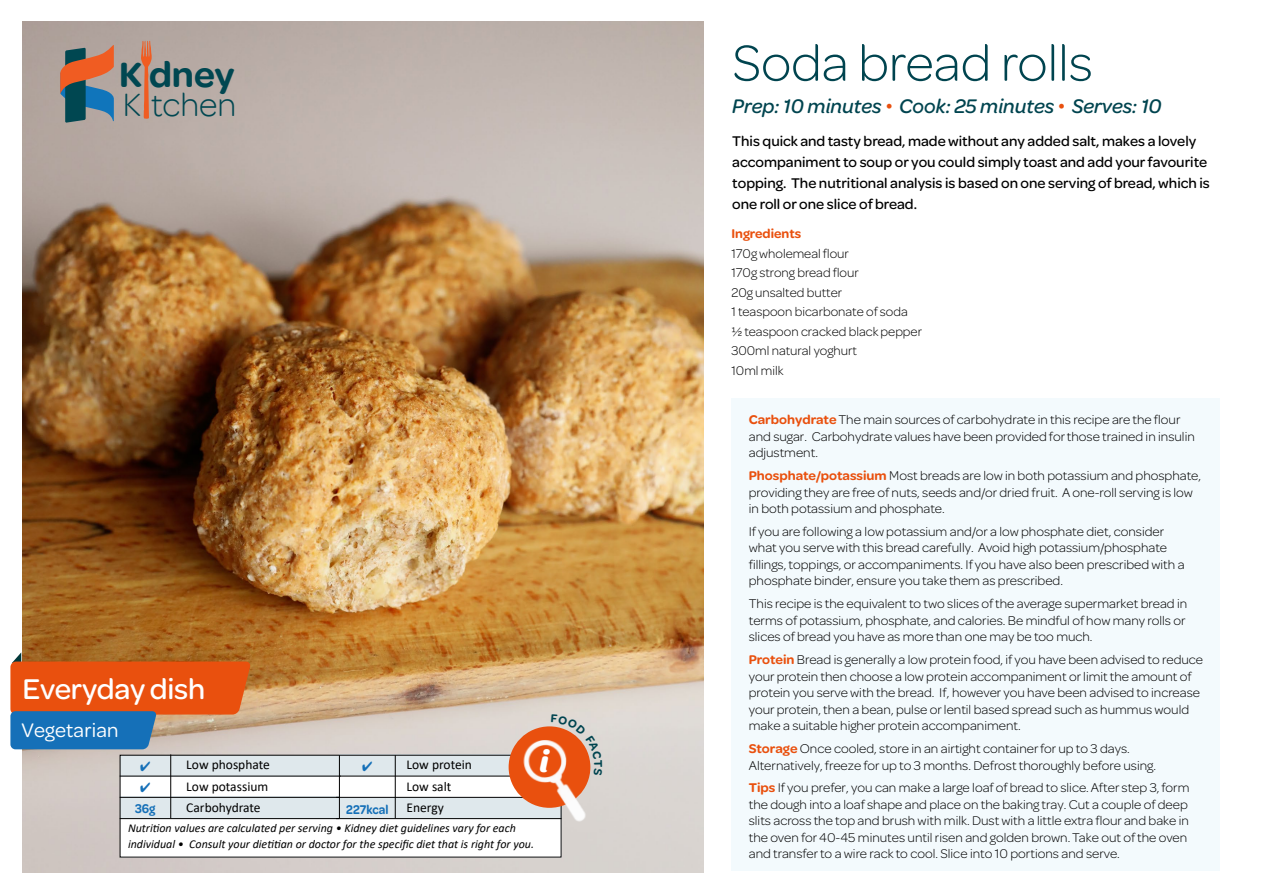
<style>
.page{position:relative;width:1263px;height:893px;background:#fff}
.page>*{position:absolute;margin:0;border:0;box-sizing:border-box;transform-origin:0 0}
.t1{font:300 54px "Omnes";color:#00444f}
.t2{font:600 37.95px "Omnes";color:#004751}
.t3{font:300 34.8px "Omnes";color:#004751}
.t4{font:italic 700 31.5px "Omnes";color:#fff}
.t5{font:500 30.45px "Omnes";letter-spacing:-.01em;color:#fff}
.t6{font:italic 500 21px "Omnes";color:#00444f}
.t7{font:21px "Omnes";letter-spacing:.01em;color:#fff}
.t8{font:500 15px/21px "Omnes";color:#000}
.t9{font:300 13.5px/16.5px "Omnes";color:#000}
.t10{font:13.5px/21.1px "Calibri";color:#000}
.t11{font:600 13.5px "Omnes";color:#e9500e}
.t12{font:600 13.5px "Omnes";color:#1570b8;scale:.9 1}
.t13{font:italic 12px/16.5px "Calibri";color:#000}
.s1{color:#e9500e}
.s2{font-weight:600;color:#e9500e}
</style>
<div class="page">
<img style="left:22px;top:21px;width:681px;height:851px">
<div style="left:731px;top:398px;width:488px;height:472px;background:#f3fafd"></div>
<svg style="left:60px;top:45px;width:54px;height:78px;background:#7e726d"></svg>
<svg style="left:141px;top:41px;width:11px;height:78px"></svg>
<div style="left:120px;top:755px;width:220px;height:102px;background:#fff"></div>
<div style="left:340px;top:755px;width:221px;height:102px;background:#fff"></div>
<div style="left:339px;top:755px;width:222px;height:21px;background:#dfe8ec"></div>
<div style="left:120px;top:755px;width:219px;height:21px;background:#dfe8ec"></div>
<div style="left:120px;top:797px;width:219px;height:22px;background:#dfe8ec"></div>
<div style="left:340px;top:797px;width:221px;height:22px;background:#dfe8ec"></div>
<hr style="left:340px;top:776px;width:220px;height:1px;background:#000">
<hr style="left:120px;top:776px;width:221px;height:1px;background:#000">
<hr style="left:336px;top:797px;width:225px;height:1px;background:#000">
<hr style="left:120px;top:797px;width:219px;height:1px;background:#000">
<hr style="left:120px;top:818px;width:219px;height:1px;background:#000">
<hr style="left:336px;top:818px;width:225px;height:1px;background:#000">
<hr style="left:395px;top:755px;width:1px;height:63px;background:#000">
<hr style="left:170px;top:754px;width:1px;height:64px;background:#000">
<hr style="left:339px;top:755px;width:1px;height:63px;background:#000">
<div style="left:509px;top:726px;width:81px;height:82px;background:#e9500e;border-radius:50%"></div>
<img style="left:520px;top:734px;width:75px;height:106px">
<svg style="left:10px;top:652px;width:241px;height:97px;background:#ac6a4f"></svg>
<svg style="left:140px;top:775px;width:10px;height:2px"></svg>
<svg style="left:551px;top:715px;width:51px;height:61px"></svg>
<h2 class="t2" style="left:119px;top:53px;width:117px">K dney</h2>
<h3 class="t3" style="left:123px;top:85px;width:115px">K tchen</h3>
<h3 class="t5" style="left:23px;top:668px;width:184px">Everyday dish</h3>
<h3 class="t7" style="left:21px;top:716px;width:99px">Vegetarian</h3>
<p class="t12" style="left:135px;top:799px;width:24px">36g</p>
<p class="t10" style="left:186px;top:754px;width:85px">Low phosphate<br>Low potassium<br>Carbohydrate</p>
<p class="t12" style="left:346px;top:800px;width:48px">227kcal</p>
<p class="t10" style="left:407px;top:754px;width:67px">Low protein<br>Low salt<br>Energy</p>
<h3 class="t4" style="left:540px;top:740px;width:11px">i</h3>
<p class="t13" style="left:128px;top:819px;width:408px">Nutrition values are calculated per serving • Kidney diet guidelines vary for each individual • Consult your dietitian or doctor for the specific diet that is right for you.</p>
<h1 class="t1" style="left:732px;top:27px;width:362px">Soda bread rolls</h1>
<h3 class="t6" style="left:732px;top:92px;width:431px">Prep: 10 minutes <span class="s1">•</span> Cook: 25 minutes <span class="s1">•</span> Serves: 10</h3>
<p class="t8" style="left:732px;top:129px;width:479px">This quick and tasty bread, made without any added salt, makes a lovely accompaniment to soup or you could simply toast and add your favourite topping. The nutritional analysis is based on one serving of bread, which is one roll or one slice of bread.</p>
<p class="t11" style="left:731px;top:224px;width:71px">Ingredients</p>
<p class="t9" style="left:731px;top:243px;width:192px;line-height:19.5px">170g wholemeal flour<br>170g strong bread flour<br>20g unsalted butter<br>1 teaspoon bicarbonate of soda<br>½ teaspoon cracked black pepper<br>300ml natural yoghurt<br>10ml milk</p>
<p class="t9" style="left:749px;top:411px;width:447px"><span class="s2">Carbohydrate</span>The main sources of carbohydrate in this recipe are the flour and sugar. Carbohydrate values have been provided for those trained in insulin adjustment.</p>
<p class="t9" style="left:749px;top:466px;width:454px"><span class="s2">Phosphate/potassium</span> Most breads are low in both potassium and phosphate, providing they are free of nuts, seeds and/or dried fruit. A one-roll serving is low in both potassium and phosphate.</p>
<p class="t9" style="left:749px;top:522px;width:437px">If you are following a low potassium and/or a low phosphate diet, consider what you serve with this bread carefully. Avoid high potassium/phosphate fillings, toppings, or accompaniments. If you have also been prescribed with a phosphate binder, ensure you take them as prescribed.</p>
<p class="t9" style="left:749px;top:595px;width:440px">This recipe is the equivalent to two slices of the average supermarket bread in terms of potassium, phosphate, and calories. Be mindful of how many rolls or slices of bread you have as more than one may be too much.</p>
<p class="t9" style="left:749px;top:651px;width:456px"><span class="s2">Protein</span> Bread is generally a low protein food, if you have been advised to reduce your protein then choose a low protein accompaniment or limit the amount of protein you serve with the bread. If, however you have been advised to increase your protein, then a bean, pulse or lentil based spread such as hummus would make a suitable higher protein accompaniment.</p>
<p class="t9" style="left:749px;top:739px;width:409px"><span class="s2">Storage</span> Once cooled, store in an airtight container for up to 3 days.<br>Alternatively, freeze for up to 3 months. Defrost thoroughly before using.</p>
<p class="t9" style="left:749px;top:779px;width:442px"><span class="s2">Tips</span> If you prefer, you can make a large loaf of bread to slice. After step 3, form the dough into a loaf shape and place on the baking tray. Cut a couple of deep slits across the top and brush with milk. Dust with a little extra flour and bake in the oven for 40-45 minutes until risen and golden brown. Take out of the oven and transfer to a wire rack to cool. Slice into 10 portions and serve.</p>
</div>
